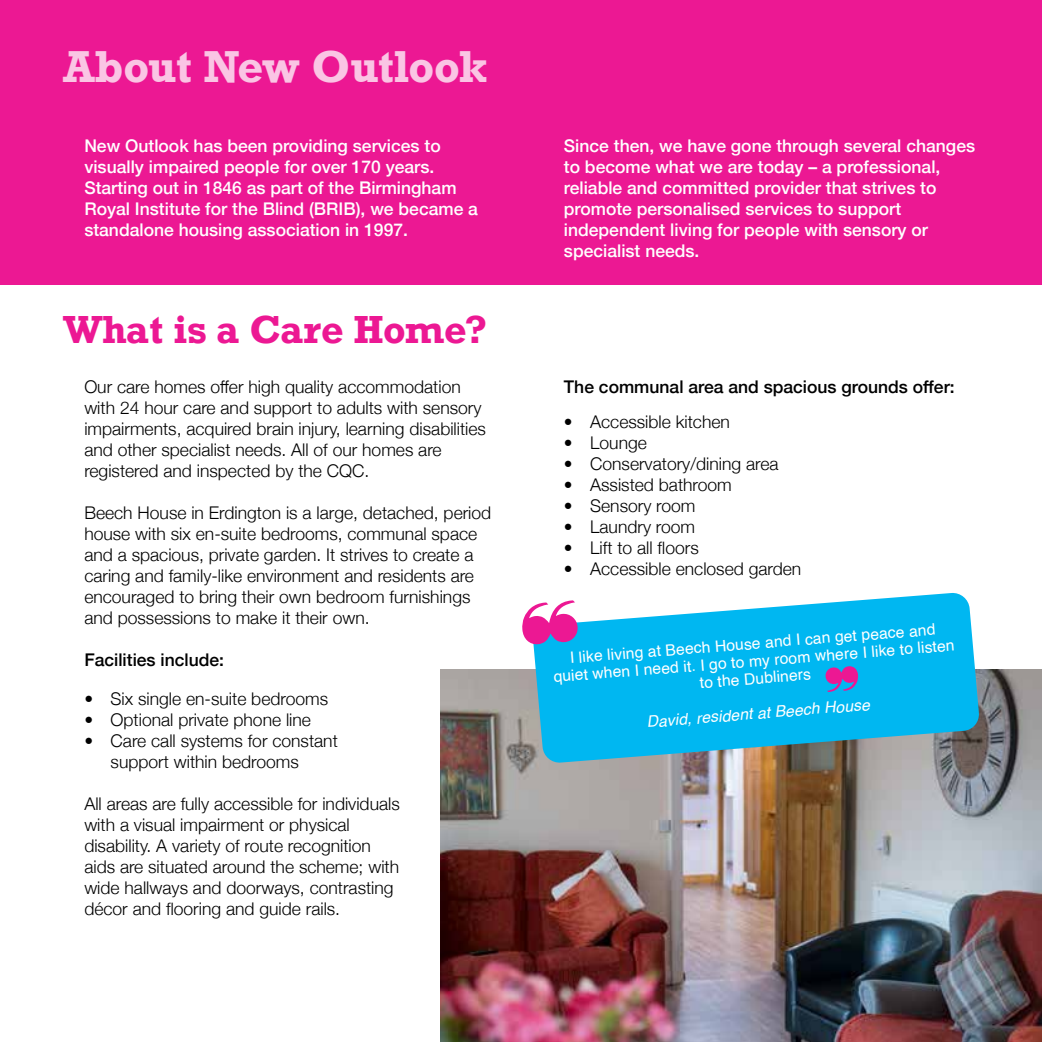
<style>
.page{position:relative;width:1042px;height:1042px;background:#fff}
.page>*{position:absolute;margin:0;border:0;box-sizing:border-box;transform-origin:0 0}
.t1{font:700 42px "Rockwell";letter-spacing:-.02em;color:#fac5e4}
.t2{font:700 36.75px "Rockwell";letter-spacing:-.005em;color:#ec1893}
.t3{font:300 17.5px/21px "Helvetica Neue";color:#000}
.t4{font:500 17.5px/21px "Helvetica Neue";color:#fff}
.t5{font:500 17.5px "Helvetica Neue";color:#000}
.t6{font:15.75px/17.3px "Helvetica";color:#fff;text-align:center}
.t7{font:italic 15.75px "Helvetica";color:#fff}
</style>
<div class="page">
<div style="left:0;top:0;width:1042px;height:285px;background:#ec1893"></div>
<img style="left:441px;top:669px;width:601px;height:373px">
<svg style="left:532px;top:593px;width:447px;height:170px;background:#26b8e5"></svg>
<svg style="left:532px;top:599px;width:47px;height:46px"></svg>
<svg style="left:825px;top:665px;width:34px;height:28px"></svg>
<h1 class="t1" style="left:63px;top:54px;width:426px">About New Outlook</h1>
<p class="t4" style="left:84px;top:135px;width:395px">New Outlook has been providing services to visually impaired people for over 170 years.<br>Starting out in 1846 as part of the Birmingham Royal Institute for the Blind (BRIB), we became a standalone housing association in 1997.</p>
<p class="t4" style="left:564px;top:135px;width:413px">Since then, we have gone through several changes to become what we are today – a professional, reliable and committed provider that strives to promote personalised services to support independent living for people with sensory or specialist needs.</p>
<h2 class="t2" style="left:63px;top:318px;width:426px">What is a Care Home?</h2>
<p class="t3" style="left:84px;top:376px;width:403px">Our care homes offer high quality accommodation with 24 hour care and support to adults with sensory impairments, acquired brain injury, learning disabilities and other specialist needs. All of our homes are registered and inspected by the CQC.</p>
<p class="t3" style="left:84px;top:502px;width:408px">Beech House in Erdington is a large, detached, period house with six en-suite bedrooms, communal space and a spacious, private garden. It strives to create a caring and family-like environment and residents are encouraged to bring their own bedroom furnishings and possessions to make it their own.</p>
<p class="t5" style="left:84px;top:649px;width:141px">Facilities include:</p>
<p class="t3" style="left:84px;top:688px;width:245px">• Six single en-suite bedrooms</p>
<p class="t3" style="left:84px;top:709px;width:228px">• Optional private phone line</p>
<p class="t3" style="left:111px;top:730px;width:229px;text-indent:-26px">• Care call systems for constant support within bedrooms</p>
<p class="t3" style="left:84px;top:793px;width:317px">All areas are fully accessible for individuals with a visual impairment or physical disability. A variety of route recognition aids are situated around the scheme; with wide hallways and doorways, contrasting décor and flooring and guide rails.</p>
<p class="t5" style="left:564px;top:376px;width:392px">The communal area and spacious grounds offer:</p>
<p class="t3" style="left:564px;top:410px;width:167px">• Accessible kitchen</p>
<p class="t3" style="left:564px;top:431px;width:84px">• Lounge</p>
<p class="t3" style="left:564px;top:452px;width:216px">• Conservatory/dining area</p>
<p class="t3" style="left:564px;top:473px;width:169px">• Assisted bathroom</p>
<p class="t3" style="left:564px;top:494px;width:133px">• Sensory room</p>
<p class="t3" style="left:564px;top:515px;width:133px">• Laundry room</p>
<p class="t3" style="left:564px;top:536px;width:136px">• Lift to all floors</p>
<p class="t3" style="left:564px;top:557px;width:239px">• Accessible enclosed garden</p>
<p class="t6" style="left:552px;top:650px;width:404px;rotate:-4deg">I like living at Beech House and I can get peace and quiet when I need it. I go to my room where I like to listen to the Dubliners</p>
<p class="t7" style="left:646px;top:714px;width:225px;rotate:-4deg">David, resident at Beech House</p>
</div>
